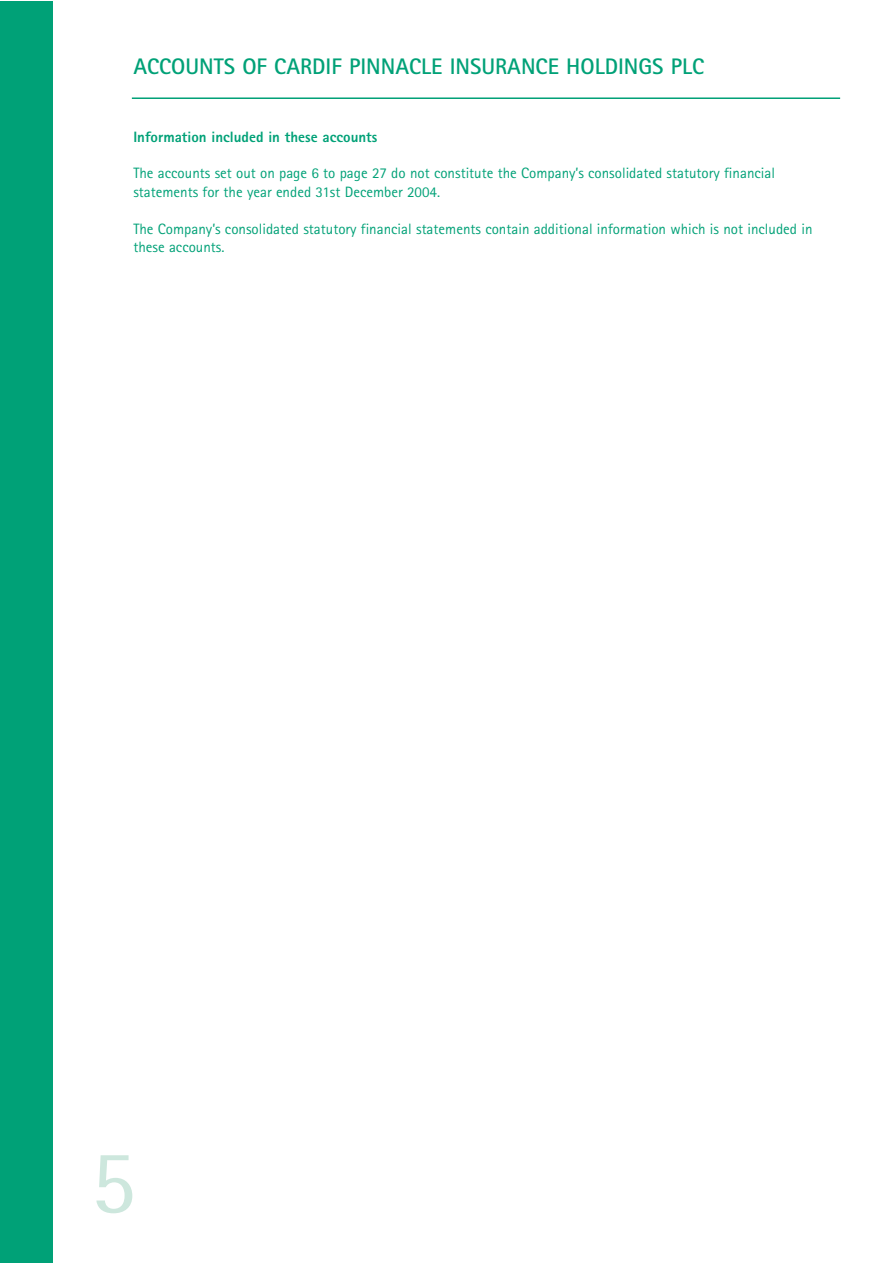
<style>
.page{position:relative;width:894px;height:1263px;background:#fff}
.page>*{position:absolute;margin:0;border:0;box-sizing:border-box;transform-origin:0 0}
.t1{font:90px "Agfa Rotis Semisans";color:#cde7dd}
.t2{font:700 22.5px "Agfa Rotis Sans Serif";color:#00a177}
.t3{font:15px/18.5px "Agfa Rotis Sans Serif";color:#00a177}
.t4{font:800 15px "Agfa Rotis Sans Serif";color:#00a177}
</style>
<div class="page">
<div style="left:0;top:2px;width:53px;height:1261px;background:#00a177"></div>
<hr style="left:132px;top:97px;width:708px;height:2px;background:#00a177">
<h2 class="t2" style="left:133px;top:58px;width:572px">ACCOUNTS OF CARDIF PINNACLE INSURANCE HOLDINGS PLC</h2>
<p class="t4" style="left:133px;top:131px;width:245px">Information included in these accounts</p>
<p class="t3" style="left:133px;top:165px;width:643px">The accounts set out on page 6 to page 27 do not constitute the Company’s consolidated statutory financial statements for the year ended 31st December 2004.</p>
<p class="t3" style="left:133px;top:221px;width:680px">The Company’s consolidated statutory financial statements contain additional information which is not included in these accounts.</p>
<h1 class="t1" style="left:91px;top:1148px;width:47px">5</h1>
</div>
